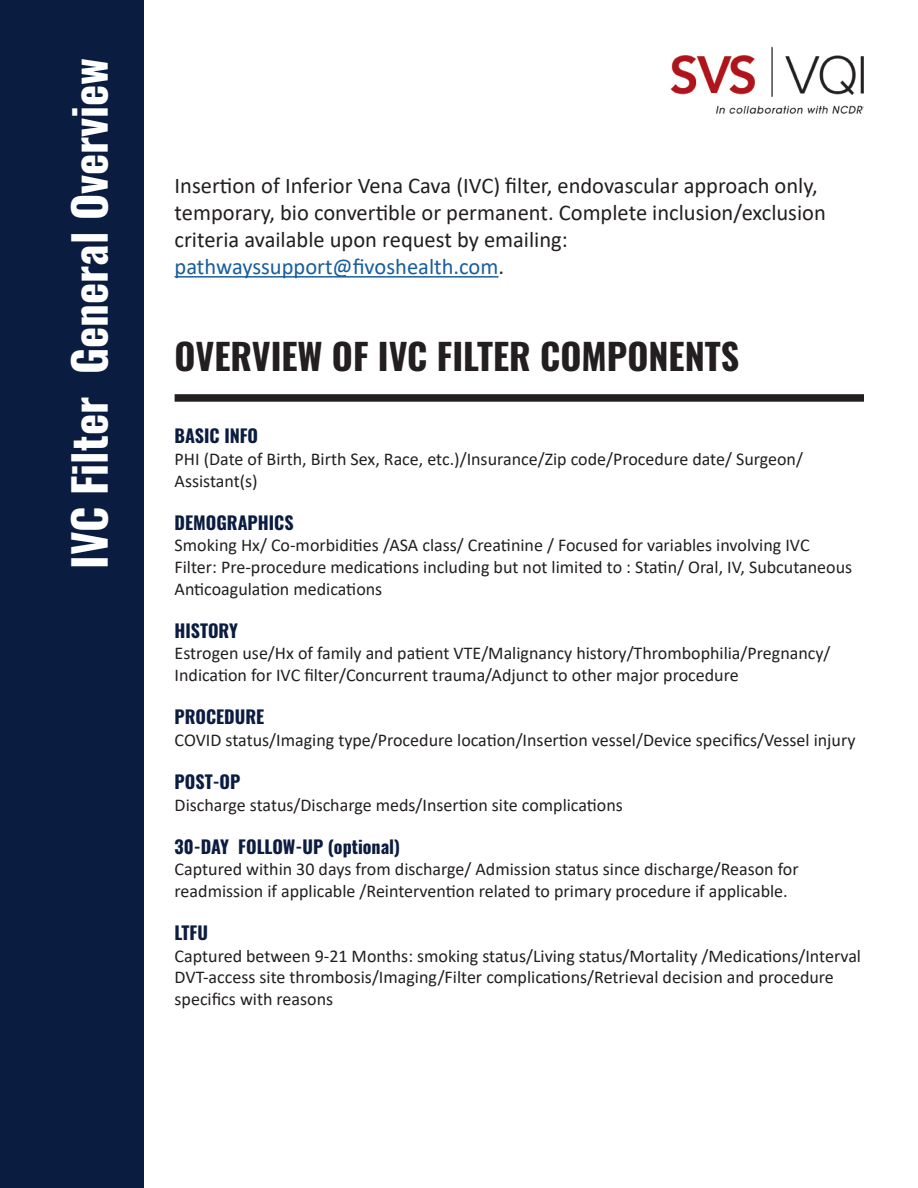
<style>
.page{position:relative;width:918px;height:1188px;background:#fff}
.page>*{position:absolute;margin:0;border:0;box-sizing:border-box;transform-origin:0 0}
.t1{font:700 45px "Oswald";color:#fff}
.t2{font:700 36px "Oswald";color:#231f20}
.t3{font:22.5px/27px "Calibri";color:#231f20}
.t4{font:22.5px "Calibri";color:#175d9e}
.t5{font:18px/21.6px "Calibri";color:#231f20}
.t6{font:700 18px "Oswald";color:#0b1c41}
.t7{font:700 18px "Oswald";color:#0d1c41}
.s1{color:#231f20}
</style>
<div class="page">
<div style="left:0;top:0;width:144px;height:1188px;background:#0b1c41"></div>
<hr style="left:175px;top:276px;width:323px;height:2px;background:#175d9e">
<div style="left:175px;top:394px;width:689px;height:8px;background:#231f20"></div>
<img style="left:670px;top:46px;width:194px;height:68px">
<p class="t1" style="left:66px;top:569px;width:513px;rotate:-90deg">IVC Filter General Overview</p>
<p class="t3" style="left:175px;top:172px;width:653px">Insertion of Inferior Vena Cava (IVC) filter, endovascular approach only, temporary, bio convertible or permanent. Complete inclusion/exclusion criteria available upon request by emailing:</p>
<p class="t4" style="left:175px;top:251px;width:331px">pathwayssupport@fivoshealth.com<span class="s1">.</span></p>
<p class="t2" style="left:175px;top:338px;width:566px">OVERVIEW OF IVC FILTER COMPONENTS</p>
<p class="t6" style="left:175px;top:427px;width:85px">BASIC INFO</p>
<p class="t5" style="left:175px;top:448px;width:630px">PHI (Date of Birth, Birth Sex, Race, etc.)/Insurance/Zip code/Procedure date/ Surgeon/<br>Assistant(s)</p>
<p class="t6" style="left:175px;top:513px;width:121px">DEMOGRAPHICS</p>
<p class="t5" style="left:175px;top:534px;width:679px">Smoking Hx/ Co-morbidities /ASA class/ Creatinine / Focused for variables involving IVC<br>Filter: Pre-procedure medications including but not limited to : Statin/ Oral, IV, Subcutaneous<br>Anticoagulation medications</p>
<p class="t6" style="left:175px;top:621px;width:65px">HISTORY</p>
<p class="t5" style="left:175px;top:642px;width:657px">Estrogen use/Hx of family and patient VTE/Malignancy history/Thrombophilia/Pregnancy/<br>Indication for IVC filter/Concurrent trauma/Adjunct to other major procedure</p>
<p class="t6" style="left:175px;top:708px;width:91px">PROCEDURE</p>
<p class="t5" style="left:175px;top:729px;width:682px">COVID status/Imaging type/Procedure location/Insertion vessel/Device specifics/Vessel injury</p>
<p class="t6" style="left:175px;top:772px;width:67px">POST-OP</p>
<p class="t5" style="left:175px;top:793px;width:450px">Discharge status/Discharge meds/Insertion site complications</p>
<p class="t6" style="left:175px;top:837px;width:227px">30-DAY FOLLOW-UP (optional)</p>
<p class="t5" style="left:175px;top:858px;width:626px">Captured within 30 days from discharge/ Admission status since discharge/Reason for readmission if applicable /Reintervention related to primary procedure if applicable.</p>
<p class="t7" style="left:175px;top:924px;width:35px">LTFU</p>
<p class="t5" style="left:175px;top:945px;width:688px">Captured between 9-21 Months: smoking status/Living status/Mortality /Medications/Interval<br>DVT-access site thrombosis/Imaging/Filter complications/Retrieval decision and procedure specifics with reasons</p>
</div>
